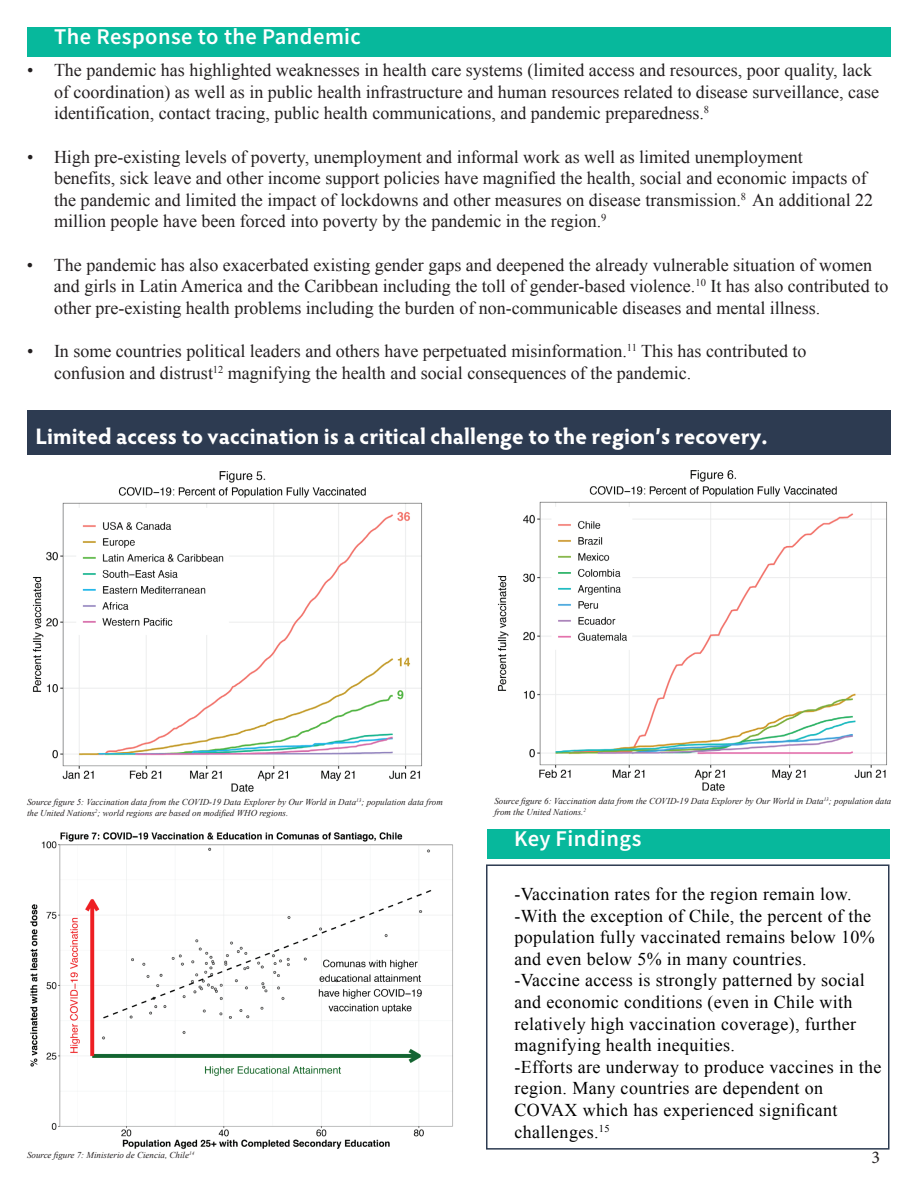
<style>
.page{position:relative;width:918px;height:1188px;background:#fff}
.page>*{position:absolute;margin:0;border:0;box-sizing:border-box;transform-origin:0 0}
.t1{font:700 22.5px "Hypatia Sans Pro";color:#fff}
.t2{font:22.5px "Source Sans Variable";letter-spacing:.02em;color:#fff}
.t3{font:18px/21.6px "Times New Roman";color:#231f20}
.t4{font:18px/21.6px "Times New Roman";letter-spacing:.02em;color:#000}
.t5{font:18px "Minion Pro";color:#231f20}
.t6{font:italic 9px/10.8px "Times New Roman";color:#231f20}
</style>
<div class="page">
<div style="left:27px;top:410px;width:864px;height:44px;background:#2d3b51"></div>
<img style="left:30px;top:832px;width:423px;height:317px">
<div style="left:486px;top:864px;width:404px;height:286px;border:2px solid #2d3b51"></div>
<div style="left:487px;top:829px;width:403px;height:30px;background:#07b89c"></div>
<img style="left:32px;top:471px;width:390px;height:321px">
<img style="left:497px;top:470px;width:390px;height:321px">
<div style="left:27px;top:27px;width:864px;height:29px;background:#07b89c"></div>
<p class="t2" style="left:54px;top:23px;width:308px">The Response to the Pandemic</p>
<p class="t3" style="left:54px;top:59px;width:827px;text-indent:-27px">• The pandemic has highlighted weaknesses in health care systems (limited access and resources, poor quality, lack of coordination) as well as in public health infrastructure and human resources related to disease surveillance, case identification, contact tracing, public health communications, and pandemic preparedness.<sup>8</sup></p>
<p class="t3" style="left:54px;top:146px;width:821px;text-indent:-27px">• High pre-existing levels of poverty, unemployment and informal work as well as limited unemployment<br>benefits, sick leave and other income support policies have magnified the health, social and economic impacts of the pandemic and limited the impact of lockdowns and other measures on disease transmission.<sup>8</sup> An additional 22 million people have been forced into poverty by the pandemic in the region.<sup>9</sup></p>
<p class="t3" style="left:54px;top:254px;width:836px;text-indent:-27px">• The pandemic has also exacerbated existing gender gaps and deepened the already vulnerable situation of women and girls in Latin America and the Caribbean including the toll of gender-based violence.<sup>10</sup> It has also contributed to other pre-existing health problems including the burden of non-communicable diseases and mental illness.</p>
<p class="t3" style="left:54px;top:340px;width:754px;text-indent:-27px">• In some countries political leaders and others have perpetuated misinformation.<sup>11</sup> This has contributed to confusion and distrust<sup>12</sup> magnifying the health and social consequences of the pandemic.</p>
<p class="t1" style="left:36px;top:420px;width:734px">Limited access to vaccination is a critical challenge to the region’s recovery.</p>
<p class="t6" style="left:27px;top:797px;width:417px">Source figure 5: Vaccination data from the COVID-19 Data Explorer by Our World in Data<sup>13</sup>; population data from the United Nations<sup>2</sup>; world regions are based on modified WHO regions.</p>
<p class="t6" style="left:494px;top:796px;width:399px">Source figure 6: Vaccination data from the COVID-19 Data Explorer by Our World in Data<sup>13</sup>; population data from the United Nations.<sup>2</sup></p>
<p class="t2" style="left:514px;top:825px;width:129px">Key Findings</p>
<p class="t6" style="left:27px;top:1150px;width:169px">Source figure 7: Ministerio de Ciencia, Chile<sup>14</sup></p>
<p class="t4" style="left:514px;top:883px;width:368px">-Vaccination rates for the region remain low. -With the exception of Chile, the percent of the population fully vaccinated remains below 10% and even below 5% in many countries.<br>-Vaccine access is strongly patterned by social and economic conditions (even in Chile with relatively high vaccination coverage), further magnifying health inequities.<br>-Efforts are underway to produce vaccines in the region. Many countries are dependent on COVAX which has experienced significant challenges.<sup>15</sup></p>
<p class="t5" style="left:872px;top:1145px;width:10px">3</p>
</div>
